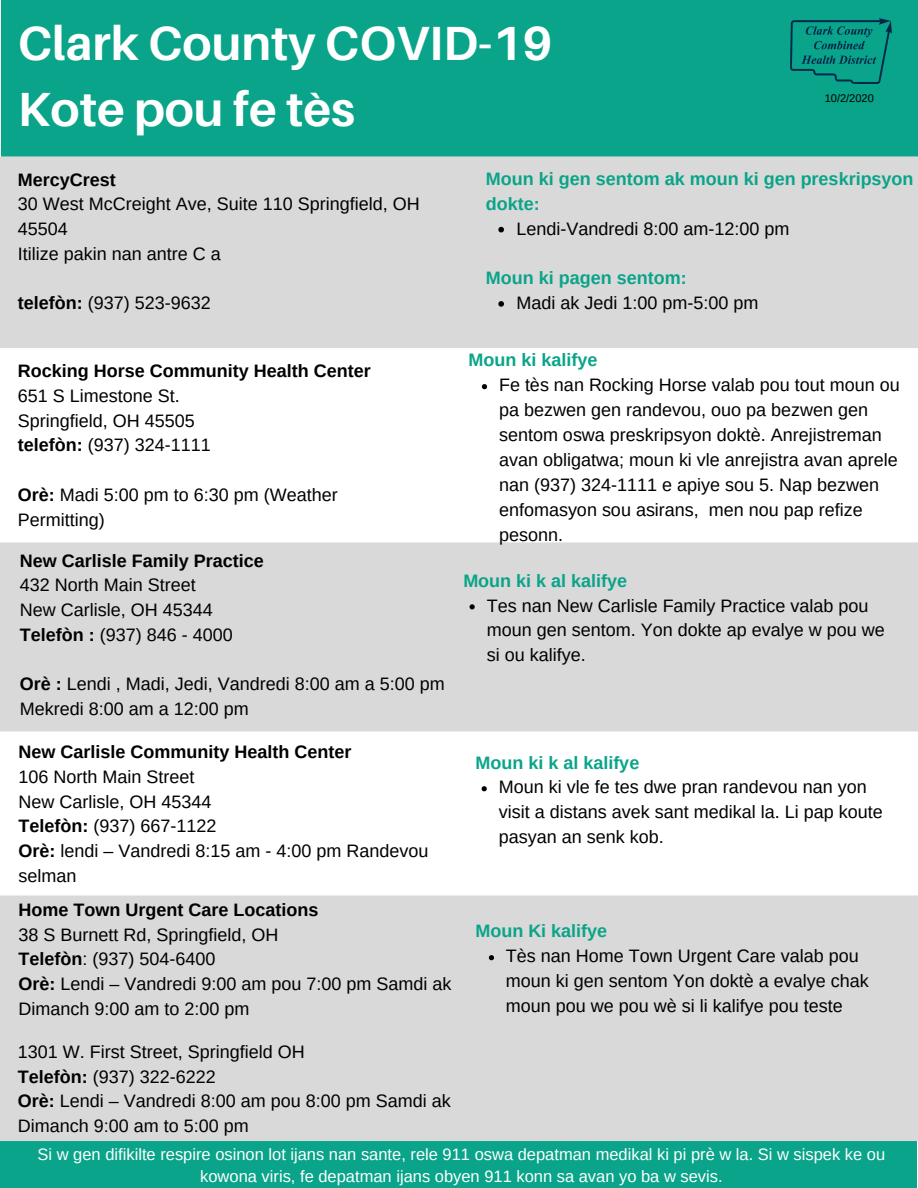
<style>
.page{position:relative;width:918px;height:1188px;background:#fff}
.page>*{position:absolute;margin:0;border:0;box-sizing:border-box;transform-origin:0 0}
.t1{font:700 48px/66.3px "Aileron";color:#fff}
.t2{font:18px/24.8px "Arimo";color:#000}
.t3{font:700 18px "Arimo";color:#000}
.t4{font:700 18px/24.8px "Arimo";color:#09a489}
.t5{font:16.5px/22.5px "Arimo";color:#fff;text-align:center}
.t6{font:11.1px "Arimo";color:#000}
.s1{font-weight:700}
</style>
<div class="page">
<div style="left:1px;top:0;width:917px;height:157px;background:#09a489"></div>
<img style="left:791px;top:18px;width:101px;height:66px">
<div style="left:0;top:1141px;width:917px;height:47px;background:#09a489"></div>
<div style="left:0;top:156px;width:918px;height:192px;background:#d9d9d9"></div>
<div style="left:0;top:542px;width:918px;height:189px;background:#d9d9d9"></div>
<div style="left:0;top:895px;width:918px;height:246px;background:#d9d9d9"></div>
<svg style="left:482px;top:384px;width:5px;height:5px"></svg>
<svg style="left:470px;top:604px;width:5px;height:5px"></svg>
<svg style="left:489px;top:955px;width:5px;height:5px"></svg>
<svg style="left:482px;top:786px;width:5px;height:5px"></svg>
<svg style="left:498px;top:227px;width:6px;height:5px"></svg>
<svg style="left:498px;top:301px;width:6px;height:6px"></svg>
<h1 class="t1" style="left:18px;top:9px;width:536px">Clark County COVID-19<br>Kote pou fe tès</h1>
<p class="t6" style="left:825px;top:92px;width:51px">10/2/2020</p>
<p class="t3" style="left:18px;top:169px;width:100px">MercyCrest</p>
<p class="t2" style="left:18px;top:192px;width:404px">30 West McCreight Ave, Suite 110 Springfield, OH<br>45504<br>Itilize pakin nan antre C a</p>
<p class="t2" style="left:18px;top:291px;width:195px"><span class="s1">telefòn:</span> (937) 523-9632</p>
<p class="t3" style="left:18px;top:361px;width:354px">Rocking Horse Community Health Center</p>
<p class="t2" style="left:18px;top:383px;width:195px">651 S Limestone St.<br>Springfield, OH 45505 <span class="s1">telefòn:</span> (937) 324-1111</p>
<p class="t2" style="left:18px;top:482px;width:322px"><span class="s1">Orè:</span> Madi 5:00 pm to 6:30 pm (Weather<br>Permitting)</p>
<p class="t3" style="left:20px;top:550px;width:246px">New Carlisle Family Practice</p>
<p class="t2" style="left:20px;top:573px;width:215px">432 North Main Street<br>New Carlisle, OH 45344<br><span class="s1">Telefòn :</span> (937) 846 - 4000</p>
<p class="t2" style="left:20px;top:672px;width:427px"><span class="s1">Orè :</span> Lendi , Madi, Jedi, Vandredi 8:00 am a 5:00 pm<br>Mekredi 8:00 am a 12:00 pm</p>
<p class="t4" style="left:486px;top:167px;width:429px">Moun ki gen sentom ak moun ki gen preskripsyon dokte:</p>
<p class="t2" style="left:517px;top:216px;width:275px">Lendi-Vandredi 8:00 am-12:00 pm</p>
<p class="t4" style="left:486px;top:266px;width:202px">Moun ki pagen sentom:</p>
<p class="t2" style="left:517px;top:290px;width:243px">Madi ak Jedi 1:00 pm-5:00 pm</p>
<p class="t4" style="left:468px;top:348px;width:130px">Moun ki kalifye</p>
<p class="t2" style="left:499px;top:373px;width:402px">Fe tès nan Rocking Horse valab pou tout moun ou pa bezwen gen randevou, ouo pa bezwen gen sentom oswa preskripsyon doktè. Anrejistreman avan obligatwa; moun ki vle anrejistra avan aprele nan (937) 324-1111 e apiye sou 5. Nap bezwen enfomasyon sou asirans, men nou pap refize pesonn.</p>
<p class="t4" style="left:463px;top:568px;width:165px">Moun ki k al kalifye</p>
<p class="t2" style="left:487px;top:593px;width:399px">Tes nan New Carlisle Family Practice valab pou moun gen sentom. Yon dokte ap evalye w pou we si ou kalifye.</p>
<p class="t3" style="left:18px;top:742px;width:334px">New Carlisle Community Health Center</p>
<p class="t2" style="left:18px;top:764px;width:412px">106 North Main Street<br>New Carlisle, OH 45344<br><span class="s1">Telefòn:</span> (937) 667-1122<br><span class="s1">Orè:</span> lendi – Vandredi 8:15 am - 4:00 pm Randevou selman</p>
<p class="t2" style="left:499px;top:775px;width:385px">Moun ki vle fe tes dwe pran randevou nan yon visit a distans avek sant medikal la. Li pap koute pasyan an senk kob.</p>
<p class="t4" style="left:475px;top:750px;width:165px">Moun ki k al kalifye</p>
<p class="t3" style="left:18px;top:900px;width:301px">Home Town Urgent Care Locations</p>
<p class="t2" style="left:18px;top:922px;width:435px">38 S Burnett Rd, Springfield, OH<br><span class="s1">Telefòn</span>: (937) 504-6400<br><span class="s1">Orè:</span> Lendi – Vandredi 9:00 am pou 7:00 pm Samdi ak<br>Dimanch 9:00 am to 2:00 pm</p>
<p class="t2" style="left:18px;top:1039px;width:435px">1301 W. First Street, Springfield OH<br><span class="s1">Telefòn:</span> (937) 322-6222<br><span class="s1">Orè:</span> Lendi – Vandredi 8:00 am pou 8:00 pm Samdi ak Dimanch 9:00 am to 5:00 pm</p>
<p class="t4" style="left:475px;top:919px;width:133px">Moun Ki kalifye</p>
<p class="t2" style="left:506px;top:944px;width:364px">Tès nan Home Town Urgent Care valab pou moun ki gen sentom Yon doktè a evalye chak moun pou we pou wè si li kalifye pou teste</p>
<p class="t5" style="left:38px;top:1143px;width:849px">Si w gen difikilte respire osinon lot ijans nan sante, rele 911 oswa depatman medikal ki pi prè w la. Si w sispek ke ou kowona viris, fe depatman ijans obyen 911 konn sa avan yo ba w sevis.</p>
</div>
